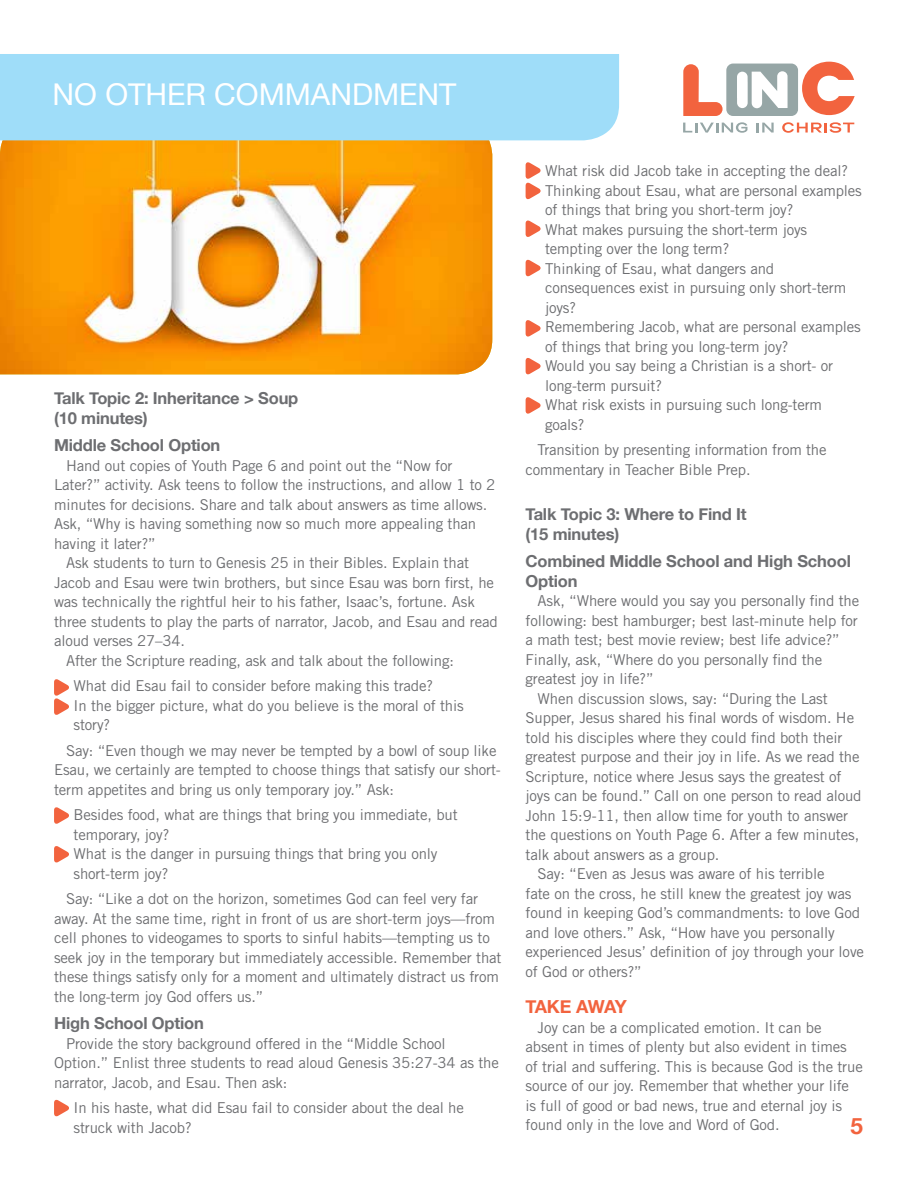
<style>
.page{position:relative;width:918px;height:1188px;background:#fff}
.page>*{position:absolute;margin:0;border:0;box-sizing:border-box;transform-origin:0 0}
.t1{font:30px "Helvetica Neue";color:#fff}
.t2{font:700 22.5px "Helvetica Neue";color:#f2633e}
.t3{font:700 18px "Helvetica Neue";letter-spacing:-.035em;color:#f2633e}
.t4{font:700 16.5px/19.8px "Helvetica Neue";letter-spacing:-.01em;color:#6d6e71}
.t5{font:15px/19.5px "Trade Gothic LT Std";letter-spacing:-.01em;color:#6d6e71}
</style>
<div class="page">
<div style="left:726px;top:64px;width:72px;height:52px;background:#96a6a6;border-radius:7px"></div>
<svg style="left:683px;top:64px;width:40px;height:52px"></svg>
<svg style="left:737px;top:71px;width:51px;height:37px"></svg>
<svg style="left:802px;top:62px;width:53px;height:53px"></svg>
<svg style="left:683px;top:122px;width:64px;height:11px"></svg>
<svg style="left:757px;top:123px;width:17px;height:10px"></svg>
<svg style="left:782px;top:122px;width:72px;height:11px"></svg>
<svg style="left:54px;top:1099px;width:15px;height:18px"></svg>
<svg style="left:54px;top:807px;width:15px;height:17px"></svg>
<svg style="left:526px;top:259px;width:15px;height:18px"></svg>
<svg style="left:526px;top:320px;width:15px;height:17px"></svg>
<svg style="left:526px;top:358px;width:15px;height:17px"></svg>
<svg style="left:526px;top:397px;width:15px;height:17px"></svg>
<svg style="left:54px;top:846px;width:15px;height:17px"></svg>
<img style="left:0;top:140px;width:492px;height:234px">
<div style="left:0;top:54px;width:619px;height:86px;background:#9fddf9"></div>
<svg style="left:54px;top:679px;width:15px;height:36px"></svg>
<svg style="left:526px;top:162px;width:15px;height:38px"></svg>
<svg style="left:526px;top:220px;width:15px;height:17px"></svg>
<h1 class="t1" style="left:53px;top:73px;width:405px">NO OTHER COMMANDMENT</h1>
<p class="t4" style="left:54px;top:389px;width:246px">Talk Topic 2: Inheritance &gt; Soup (10 minutes)</p>
<p class="t4" style="left:54px;top:436px;width:168px">Middle School Option</p>
<p class="t5" style="left:66px;top:456px;width:388px">Hand out copies of Youth Page 6 and point out the “Now for</p>
<p class="t5" style="left:54px;top:475px;width:443px">Later?” activity. Ask teens to follow the instructions, and allow 1 to 2</p>
<p class="t5" style="left:54px;top:495px;width:435px">minutes for decisions. Share and talk about answers as time allows.</p>
<p class="t5" style="left:54px;top:514px;width:424px">Ask, “Why is having something now so much more appealing than</p>
<p class="t5" style="left:54px;top:534px;width:103px">having it later?”</p>
<p class="t5" style="left:66px;top:553px;width:404px">Ask students to turn to Genesis 25 in their Bibles. Explain that</p>
<p class="t5" style="left:54px;top:573px;width:442px">Jacob and Esau were twin brothers, but since Esau was born first, he</p>
<p class="t5" style="left:54px;top:592px;width:422px">was technically the rightful heir to his father, Isaac’s, fortune. Ask</p>
<p class="t5" style="left:54px;top:612px;width:445px">three students to play the parts of narrator, Jacob, and Esau and read</p>
<p class="t5" style="left:54px;top:631px;width:133px">aloud verses 27–34.</p>
<p class="t5" style="left:66px;top:651px;width:389px">After the Scripture reading, ask and talk about the following:</p>
<p class="t5" style="left:74px;top:676px;width:392px">What did Esau fail to consider before making this trade?<br>In the bigger picture, what do you believe is the moral of this story?</p>
<p class="t5" style="left:54px;top:741px;width:448px;text-indent:12px">Say: “Even though we may never be tempted by a bowl of soup like<br>Esau, we certainly are tempted to choose things that satisfy our short&shy;term appetites and bring us only temporary joy.” Ask:</p>
<p class="t5" style="left:74px;top:805px;width:386px">Besides food, what are things that bring you immediate, but temporary, joy?<br>What is the danger in pursuing things that bring you only short-term joy?</p>
<p class="t5" style="left:54px;top:889px;width:449px;text-indent:12px">Say: “Like a dot on the horizon, sometimes God can feel very far away. At the same time, right in front of us are short-term joys—from cell phones to videogames to sports to sinful habits—tempting us to seek joy in the temporary but immediately accessible. Remember that these things satisfy only for a moment and ultimately distract us from the long-term joy God offers us.”</p>
<p class="t4" style="left:54px;top:1014px;width:151px">High School Option</p>
<p class="t5" style="left:54px;top:1033px;width:446px;text-indent:12px">Provide the story background offered in the “Middle School<br>Option.” Enlist three students to read aloud Genesis 35:27-34 as the narrator, Jacob, and Esau. Then ask:</p>
<p class="t5" style="left:74px;top:1098px;width:392px">In his haste, what did Esau fail to consider about the deal he struck with Jacob?</p>
<p class="t5" style="left:545px;top:161px;width:318px">What risk did Jacob take in accepting the deal?<br>Thinking about Esau, what are personal examples of things that bring you short-term joy?<br>What makes pursuing the short-term joys tempting over the long term?<br>Thinking of Esau, what dangers and consequences exist in pursuing only short-term joys?<br>Remembering Jacob, what are personal examples of things that bring you long-term joy?<br>Would you say being a Christian is a short- or long-term pursuit?<br>What risk exists in pursuing such long-term goals?</p>
<p class="t5" style="left:526px;top:440px;width:303px;text-indent:12px">Transition by presenting information from the commentary in Teacher Bible Prep.</p>
<p class="t4" style="left:526px;top:505px;width:222px">Talk Topic 3: Where to Find It (15 minutes)</p>
<p class="t4" style="left:526px;top:552px;width:327px">Combined Middle School and High School<br>Option</p>
<p class="t5" style="left:538px;top:591px;width:323px">Ask, “Where would you say you personally find the</p>
<p class="t5" style="left:526px;top:611px;width:334px">following: best hamburger; best last-minute help for</p>
<p class="t5" style="left:526px;top:630px;width:316px">a math test; best movie review; best life advice?”</p>
<p class="t5" style="left:526px;top:650px;width:298px">Finally, ask, “Where do you personally find the</p>
<p class="t5" style="left:526px;top:669px;width:130px">greatest joy in life?”</p>
<p class="t5" style="left:538px;top:689px;width:292px">When discussion slows, say: “During the Last</p>
<p class="t5" style="left:526px;top:708px;width:330px">Supper, Jesus shared his final words of wisdom. He</p>
<p class="t5" style="left:526px;top:728px;width:318px">told his disciples where they could find both their</p>
<p class="t5" style="left:526px;top:747px;width:336px">greatest purpose and their joy in life. As we read the</p>
<p class="t5" style="left:526px;top:767px;width:317px">Scripture, notice where Jesus says the greatest of</p>
<p class="t5" style="left:526px;top:786px;width:338px">joys can be found.” Call on one person to read aloud</p>
<p class="t5" style="left:526px;top:806px;width:324px">John 15:9-11, then allow time for youth to answer</p>
<p class="t5" style="left:526px;top:825px;width:335px">the questions on Youth Page 6. After a few minutes,</p>
<p class="t5" style="left:526px;top:845px;width:195px">talk about answers as a group.</p>
<p class="t5" style="left:538px;top:864px;width:289px">Say: “Even as Jesus was aware of his terrible</p>
<p class="t5" style="left:526px;top:884px;width:327px">fate on the cross, he still knew the greatest joy was</p>
<p class="t5" style="left:526px;top:903px;width:336px">found in keeping God’s commandments: to love God</p>
<p class="t5" style="left:526px;top:923px;width:311px">and love others.” Ask, “How have you personally</p>
<p class="t5" style="left:526px;top:942px;width:340px">experienced Jesus’ definition of joy through your love</p>
<p class="t5" style="left:526px;top:962px;width:118px">of God or others?”</p>
<p class="t3" style="left:526px;top:993px;width:103px">TAKE AWAY</p>
<p class="t5" style="left:526px;top:1018px;width:339px;text-indent:12px">Joy can be a complicated emotion. It can be absent in times of plenty but also evident in times of trial and suffering. This is because God is the true source of our joy. Remember that whether your life is full of good or bad news, true and eternal joy is found only in the love and Word of God.</p>
<h2 class="t2" style="left:851px;top:1108px;width:14px">5</h2>
</div>
